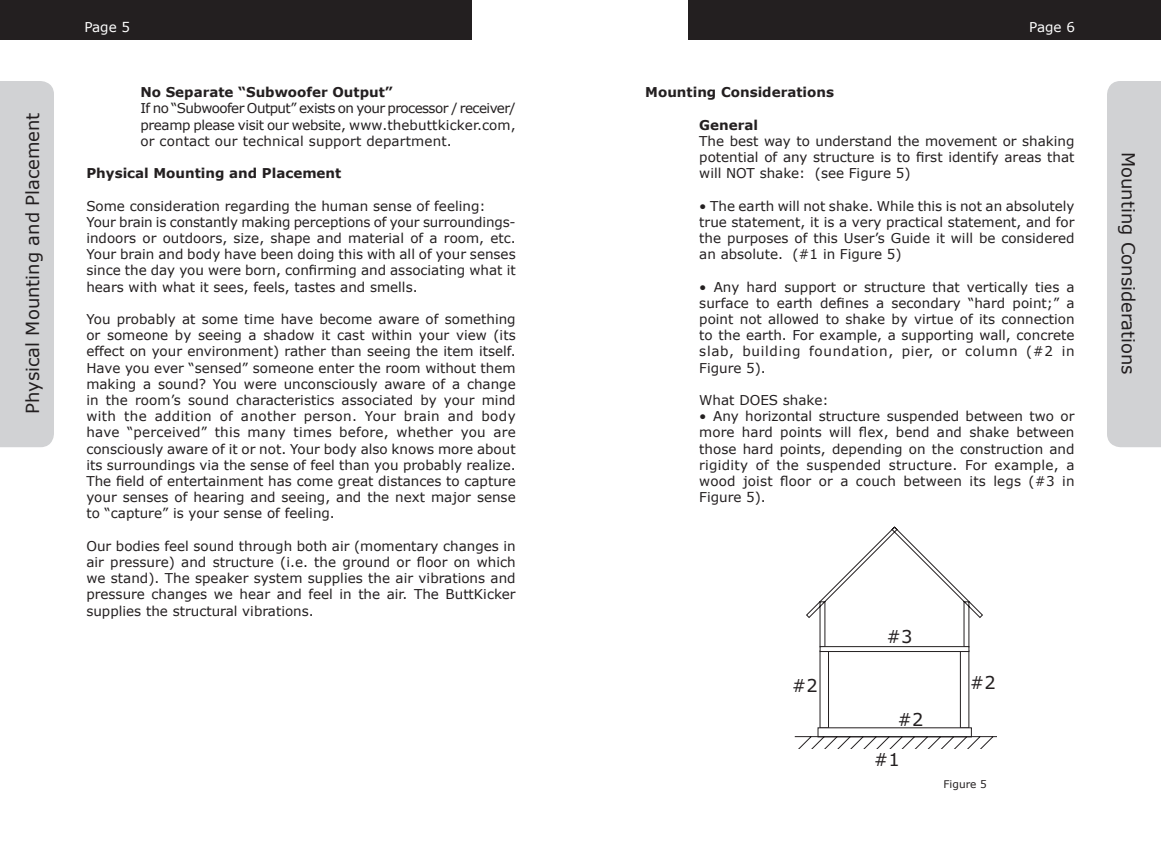
<style>
.page{position:relative;width:1161px;height:864px;background:#fff}
.page>*{position:absolute;margin:0;border:0;box-sizing:border-box;transform-origin:0 0}
.t1{font:18px "Verdana";color:#231f20}
.t2{font:17.85px "Verdana";color:#231f20}
.t3{font:13.5px/16.2px "Verdana";color:#231f20;text-align:justify}
.t4{font:700 13.5px "Verdana";color:#231f20}
.t5{font:13.5px "Verdana";color:#fff}
.t6{font:10.5px "Verdana";color:#231f20}
</style>
<div class="page">
<div style="left:688px;top:0;width:473px;height:40px;background:#231f20"></div>
<div style="left:1107px;top:81px;width:54px;height:366px;background:#d1d2d4"></div>
<div style="left:0;top:0;width:472px;height:40px;background:#231f20"></div>
<div style="left:0;top:81px;width:54px;height:366px;background:#d1d2d4"></div>
<svg style="left:806px;top:527px;width:177px;height:201px"></svg>
<svg style="left:820px;top:646px;width:149px;height:6px"></svg>
<svg style="left:794px;top:736px;width:203px;height:13px"></svg>
<h1 class="t1" style="left:20px;top:414px;width:303px;rotate:-90deg">Physical Mounting and Placement</h1>
<p class="t5" style="left:84px;top:18px;width:47px">Page 5</p>
<p class="t4" style="left:140px;top:83px;width:254px">No Separate “Subwoofer Output”</p>
<p class="t3" style="left:140px;top:100px;width:377px">If no “Subwoofer Output” exists on your processor / receiver/ preamp please visit our website, www.thebuttkicker.com, or contact our technical support department.</p>
<p class="t4" style="left:86px;top:164px;width:256px">Physical Mounting and Placement</p>
<p class="t3" style="left:86px;top:197px;width:431px;text-align:left">Some consideration regarding the human sense of feeling:<br>Your brain is constantly making perceptions of your surroundings&shy;indoors or outdoors, size, shape and material of a room, etc.<br>Your brain and body have been doing this with all of your senses since the day you were born, confirming and associating what it hears with what it sees, feels, tastes and smells.</p>
<p class="t3" style="left:86px;top:311px;width:431px">You probably at some time have become aware of something or someone by seeing a shadow it cast within your view (its effect on your environment) rather than seeing the item itself.<br>Have you ever “sensed” someone enter the room without them making a sound? You were unconsciously aware of a change in the room’s sound characteristics associated by your mind with the addition of another person. Your brain and body have “perceived” this many times before, whether you are consciously aware of it or not. Your body also knows more about its surroundings via the sense of feel than you probably realize.<br>The field of entertainment has come great distances to capture your senses of hearing and seeing, and the next major sense to “capture” is your sense of feeling.</p>
<p class="t3" style="left:86px;top:538px;width:431px">Our bodies feel sound through both air (momentary changes in air pressure) and structure (i.e. the ground or floor on which we stand). The speaker system supplies the air vibrations and pressure changes we hear and feel in the air. The ButtKicker supplies the structural vibrations.</p>
<p class="t5" style="left:1029px;top:18px;width:47px">Page 6</p>
<p class="t4" style="left:645px;top:83px;width:190px">Mounting Considerations</p>
<p class="t4" style="left:699px;top:115px;width:60px">General</p>
<p class="t3" style="left:699px;top:133px;width:377px">The best way to understand the movement or shaking potential of any structure is to first identify areas that will NOT shake: (see Figure 5)</p>
<p class="t3" style="left:699px;top:197px;width:377px">• The earth will not shake. While this is not an absolutely true statement, it is a very practical statement, and for the purposes of this User’s Guide it will be considered an absolute. (#1 in Figure 5)</p>
<p class="t3" style="left:699px;top:278px;width:377px">• Any hard support or structure that vertically ties a surface to earth defines a secondary “hard point;” a point not allowed to shake by virtue of its connection to the earth. For example, a supporting wall, concrete slab, building foundation, pier, or column (#2 in Figure 5).</p>
<p class="t3" style="left:699px;top:392px;width:131px">What DOES shake:</p>
<p class="t3" style="left:699px;top:408px;width:377px">• Any horizontal structure suspended between two or more hard points will flex, bend and shake between those hard points, depending on the construction and rigidity of the suspended structure. For example, a wood joist floor or a couch between its legs (#3 in Figure 5).</p>
<h1 class="t1" style="left:1141px;top:152px;width:224px;rotate:90deg">Mounting Considerations</h1>
<h2 class="t2" style="left:792px;top:673px;width:27px">#2</h2>
<h2 class="t2" style="left:887px;top:624px;width:27px">#3</h2>
<h2 class="t2" style="left:898px;top:707px;width:27px">#2</h2>
<h2 class="t2" style="left:874px;top:747px;width:27px">#1</h2>
<h2 class="t2" style="left:970px;top:671px;width:27px">#2</h2>
<p class="t6" style="left:944px;top:777px;width:45px">Figure 5</p>
</div>
